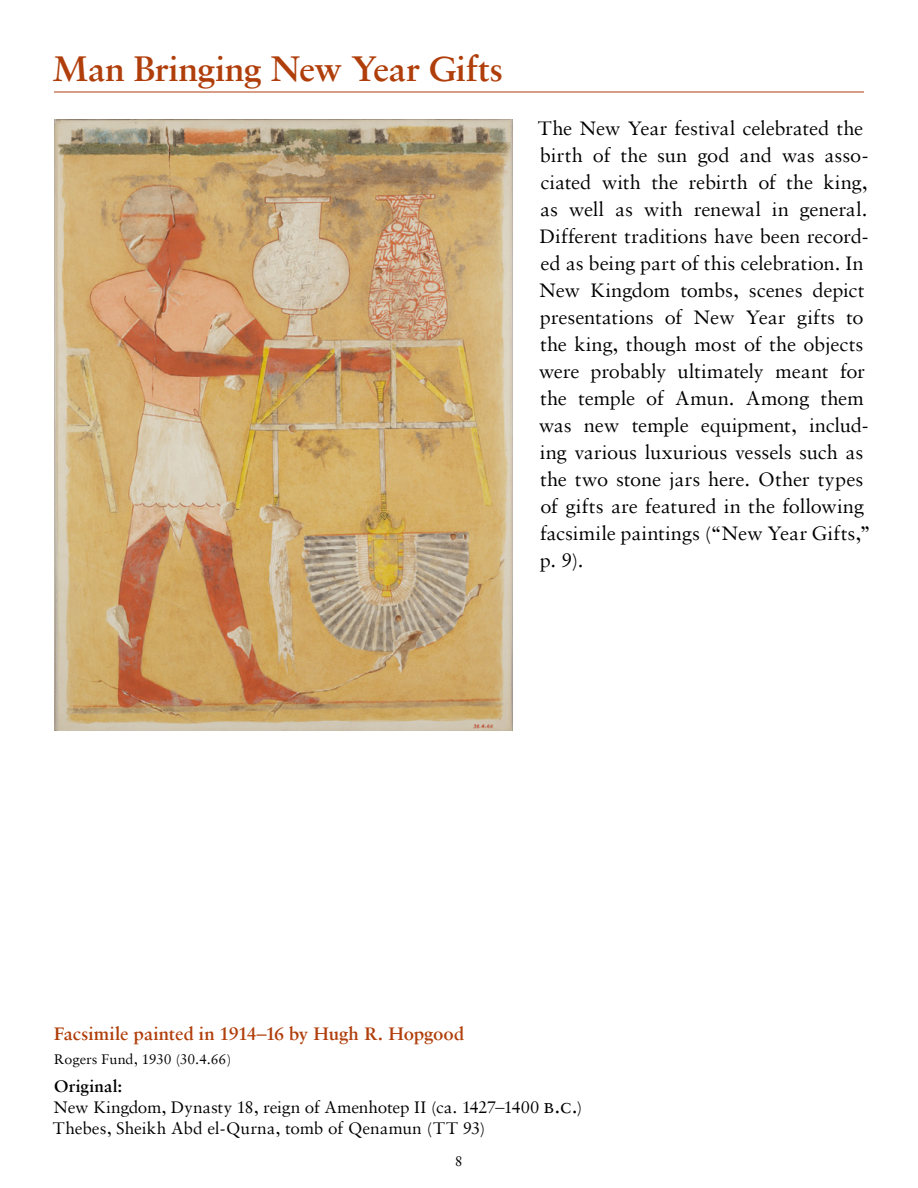
<style>
.page{position:relative;width:918px;height:1188px;background:#fff}
.page>*{position:absolute;margin:0;border:0;box-sizing:border-box;transform-origin:0 0}
.t1{font:37.5px "Sabon MT Semi Bold Os F";letter-spacing:-.02em;color:#b03e0a}
.t2{font:21px/27px "Sabon";letter-spacing:-.005em;color:#000}
.t3{font:600 19.5px "Sabon";letter-spacing:-.005em;color:#b03e0a}
.t4{font:18px/21px "Sabon";letter-spacing:-.005em;color:#000}
.t5{font:15px "Sabon";letter-spacing:.005em;color:#000}
.s1{font-weight:600}
.s2{font-family:"Sabon MTSC Os F";font-size:21.75px}
</style>
<div class="page">
<hr style="left:54px;top:92px;width:810px;height:1px;background:#b03e0a">
<img style="left:54px;top:120px;width:459px;height:611px">
<h1 class="t1" style="left:52px;top:46px;width:452px">Man Bringing New Year Gifts</h1>
<p class="t2" style="left:537px;top:114px;width:334px">The New Year festival celebrated the birth of the sun god and was asso&shy;ciated with the rebirth of the king, as well as with renewal in general.<br>Different traditions have been record&shy;ed as being part of this celebration. In New Kingdom tombs, scenes depict presentations of New Year gifts to the king, though most of the objects were probably ultimately meant for the temple of Amun. Among them was new temple equipment, includ&shy;ing various luxurious vessels such as the two stone jars here. Other types of gifts are featured in the following facsimile paintings (“New Year Gifts,” p. 9).</p>
<p class="t3" style="left:54px;top:1022px;width:412px">Facsimile painted in 1914–16 by Hugh R. Hopgood</p>
<p class="t5" style="left:54px;top:1050px;width:179px">Rogers Fund, 1930 (30.4.66)</p>
<p class="t4" style="left:53px;top:1075px;width:532px"><span class="s1">Original:<br></span>New Kingdom, Dynasty 18, reign of Amenhotep II (ca. 1427–1400 <span class="s2">b.c.</span>)<br>Thebes, Sheikh Abd el-Qurna, tomb of Qenamun (TT 93)</p>
<p class="t5" style="left:455px;top:1152px;width:9px">8</p>
</div>
